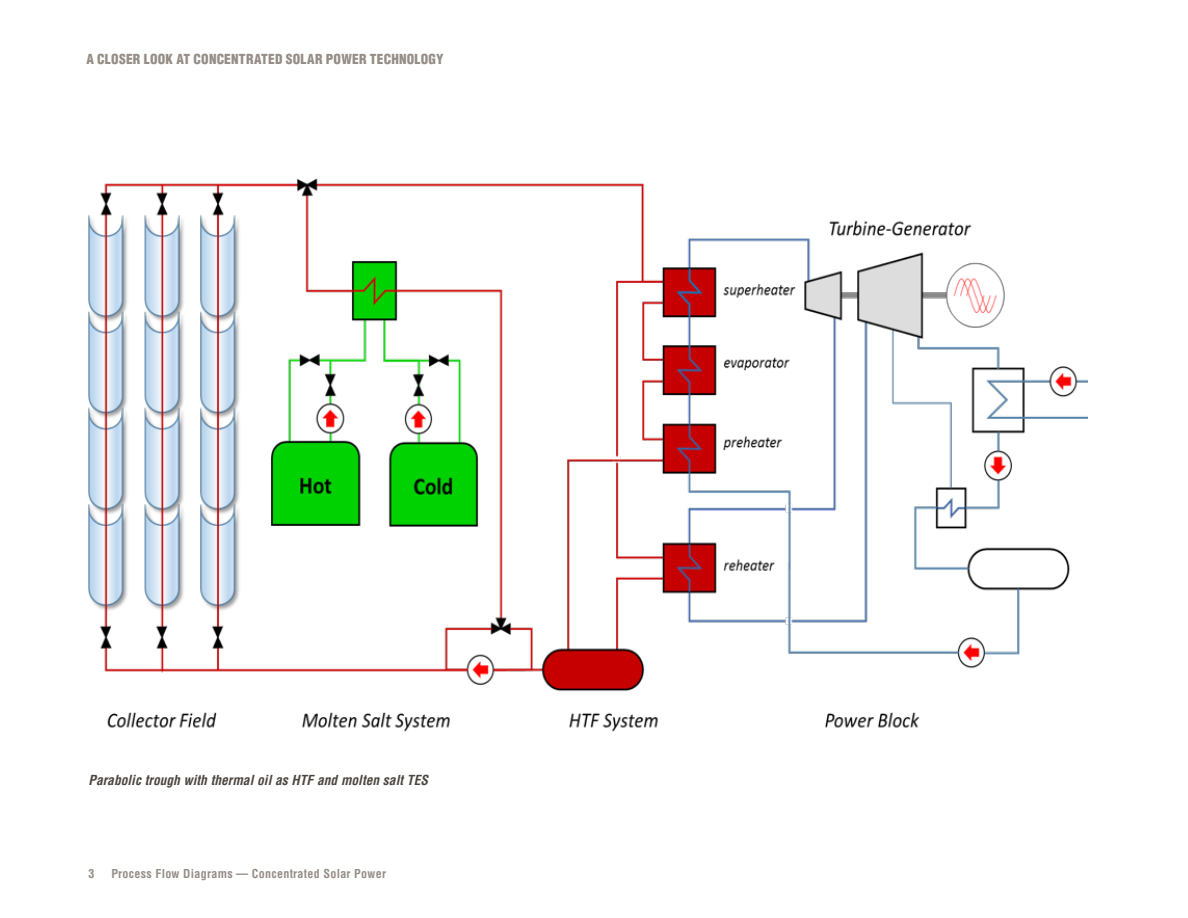
<style>
.page{position:relative;width:1188px;height:918px;background:#fff}
.page>*{position:absolute;margin:0;border:0;box-sizing:border-box;transform-origin:0 0}
.AG-Image_Caption_Hea{font:italic 700 condensed 13.5px "Helvetica LT Std";color:#4d453f}
.AG-Breadcrumb{font:900 condensed 13.5px "Helvetica LT Std";letter-spacing:.015em;color:#958d86}
.AG-Page_Numbers_Left{font:700 condensed 12px "Helvetica LT Std";letter-spacing:.025em;color:#958d86}
</style>
<div class="page">
<img style="left:88px;top:178px;width:1000px;height:554px">
<p class="AG-Breadcrumb" style="left:86px;top:50px;width:359px">A CLOSER LOOK AT CONCENTRATED SOLAR POWER TECHNOLOGY</p>
<p class="AG-Image_Caption_Hea" style="left:89px;top:772px;width:341px">Parabolic trough with thermal oil as HTF and molten salt TES</p>
<p class="AG-Page_Numbers_Left" style="left:89px;top:866px;width:7px">3</p>
<p class="AG-Page_Numbers_Left" style="left:111px;top:866px;width:276px">Process Flow Diagrams — Concentrated Solar Power</p>
</div>
